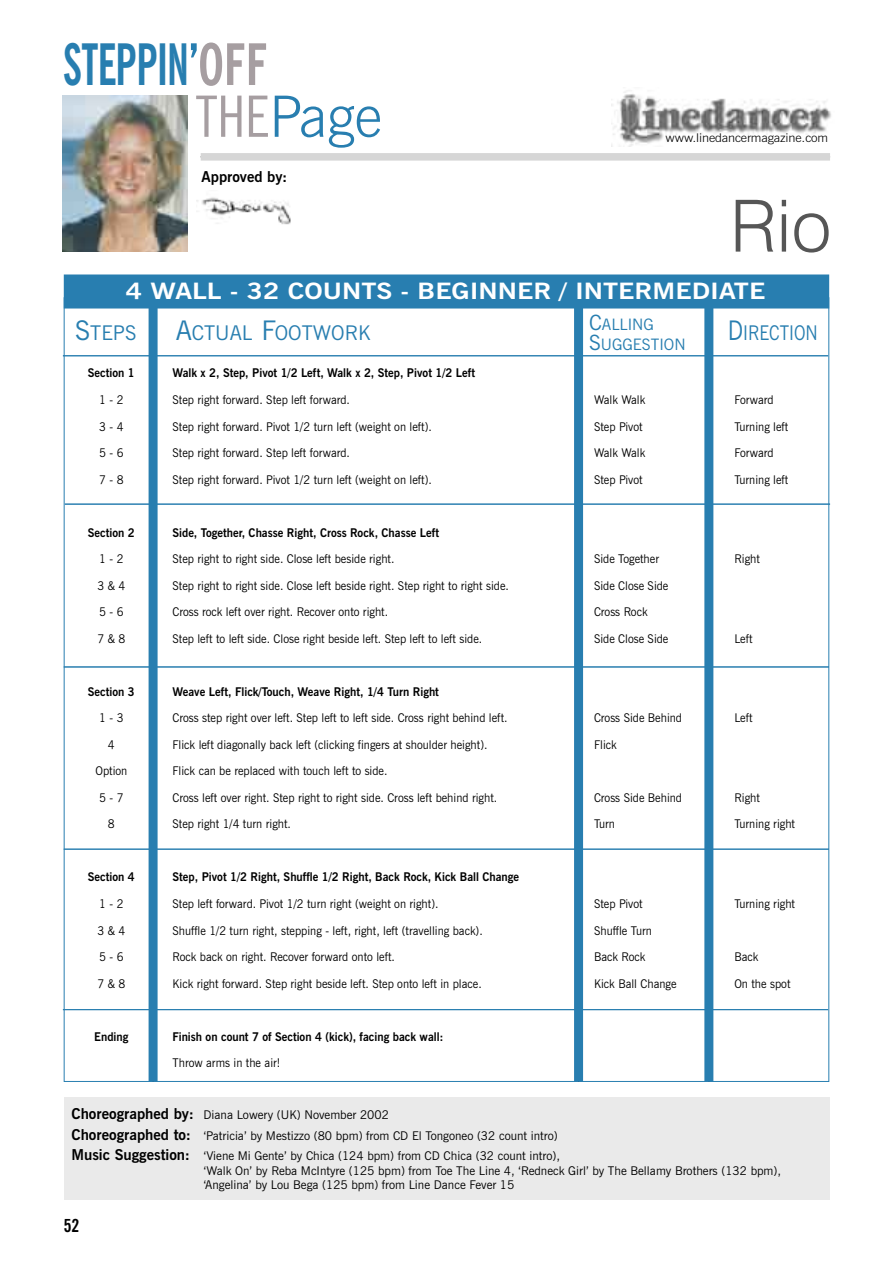
<style>
.page{position:relative;width:893px;height:1263px;background:#fff}
.page>*{position:absolute;margin:0;border:0;box-sizing:border-box;transform-origin:0 0}
.t1{font:300 72px "Swiss 721 BT";color:#565656}
.t2{font:700 condensed 57px/51.8px "News Gothic BT";letter-spacing:-.02em;color:#287eb0;scale:.76 1}
.t3{font:700 22.5px "News Gothic BT";color:#fff;scale:1.2 1}
.t4{font:20.25px "News Gothic BT";color:#287eb0}
.t5{font:20.25px "News Gothic BT";color:#287eb0;scale:.85 1}
.t6{font:700 condensed 18px "News Gothic BT";color:#000}
.t7{font:15.75px/19.5px "News Gothic BT";color:#287eb0}
.t8{font:700 15px "News Gothic BT";color:#000}
.t9{font:12px "News Gothic BT";color:#000;scale:.95 1}
.t10{font:12px/20.5px "News Gothic BT";color:#000}
.t11{font:700 12px "News Gothic BT";color:#000;scale:.95 1}
.t12{font:300 12px "News Gothic BT";letter-spacing:-.01em;color:#000;scale:1.08 1}
.s1{color:#a69ea1}
.s2{font-weight:400;color:#a69ea1}
.s3{font-weight:300;font-stretch:normal}
.s4{font-size:21px}
.s5{font-size:27px}
.s6{font-weight:700;font-size:15px}
</style>
<div class="page">
<div style="left:149px;top:288px;width:9px;height:794px;background:#287eb0"></div>
<div style="left:574px;top:297px;width:9px;height:785px;background:#287eb0"></div>
<div style="left:704px;top:291px;width:9px;height:791px;background:#287eb0"></div>
<div style="left:65px;top:275px;width:763px;height:33px;background:#287eb0"></div>
<div style="left:64px;top:274px;width:765px;height:34px;border:2px solid #287eb0"></div>
<div style="left:64px;top:1097px;width:765px;height:102px;background:#eaeaea"></div>
<div style="left:201px;top:153px;width:629px;height:8px;background:#d6d6d6"></div>
<img style="left:196px;top:197px;width:95px;height:28px">
<img style="left:611px;top:90px;width:220px;height:57px">
<img style="left:63px;top:95px;width:124px;height:157px">
<hr style="left:65px;top:504px;width:765px;height:1px;background:#287eb0">
<hr style="left:64px;top:666px;width:765px;height:1px;background:#287eb0">
<hr style="left:64px;top:849px;width:765px;height:1px;background:#287eb0">
<hr style="left:63px;top:355px;width:765px;height:1px;background:#287eb0">
<hr style="left:63px;top:1009px;width:765px;height:1px;background:#287eb0">
<h2 class="t2" style="left:196px;top:38px;width:247px;text-indent:-133px">STEPPIN’<span class="s1">OFF<br></span><span class="s2">THE</span><span class="s3">Page</span></h2>
<p class="t8" style="left:202px;top:168px;width:87px">Approved by:</p>
<p class="t12" style="left:666px;top:131px;width:152px">www.linedancermagazine.com</p>
<h1 class="t1" style="left:730px;top:182px;width:103px">Rio</h1>
<h3 class="t3" style="left:126px;top:277px;width:534px">4 WALL - 32 COUNTS - BEGINNER / INTERMEDIATE</h3>
<h3 class="t7" style="left:589px;top:315px;width:98px"><span class="s4">C</span>ALLING<br><span class="s4">S</span>UGGESTION</h3>
<h3 class="t4" style="left:75px;top:321px;width:63px"><span class="s5">S</span>TEPS</h3>
<h3 class="t4" style="left:176px;top:321px;width:196px"><span class="s5">A</span>CTUAL <span class="s5">F</span>OOTWORK</h3>
<h3 class="t5" style="left:728px;top:320px;width:107px"><span class="s5">D</span>IRECTION</h3>
<p class="t11" style="left:88px;top:366px;width:51px">Section 1</p>
<p class="t11" style="left:173px;top:366px;width:320px">Walk x 2, Step, Pivot 1/2 Left, Walk x 2, Step, Pivot 1/2 Left</p>
<p class="t9" style="left:99px;top:392px;width:27px">1 - 2</p>
<p class="t9" style="left:173px;top:392px;width:188px">Step right forward. Step left forward.</p>
<p class="t9" style="left:594px;top:392px;width:55px">Walk Walk</p>
<p class="t9" style="left:734px;top:392px;width:43px">Forward</p>
<p class="t9" style="left:99px;top:419px;width:27px">3 - 4</p>
<p class="t9" style="left:173px;top:419px;width:274px">Step right forward. Pivot 1/2 turn left (weight on left).</p>
<p class="t9" style="left:594px;top:419px;width:53px">Step Pivot</p>
<p class="t9" style="left:734px;top:419px;width:58px">Turning left</p>
<p class="t9" style="left:99px;top:445px;width:27px">5 - 6</p>
<p class="t9" style="left:173px;top:445px;width:188px">Step right forward. Step left forward.</p>
<p class="t9" style="left:594px;top:445px;width:55px">Walk Walk</p>
<p class="t9" style="left:734px;top:445px;width:43px">Forward</p>
<p class="t9" style="left:99px;top:472px;width:27px">7 - 8</p>
<p class="t9" style="left:173px;top:472px;width:274px">Step right forward. Pivot 1/2 turn left (weight on left).</p>
<p class="t9" style="left:594px;top:472px;width:53px">Step Pivot</p>
<p class="t9" style="left:734px;top:472px;width:58px">Turning left</p>
<p class="t11" style="left:88px;top:525px;width:51px">Section 2</p>
<p class="t11" style="left:173px;top:525px;width:282px">Side, Together, Chasse Right, Cross Rock, Chasse Left</p>
<p class="t9" style="left:99px;top:552px;width:27px">1 - 2</p>
<p class="t9" style="left:173px;top:552px;width:235px">Step right to right side. Close left beside right.</p>
<p class="t9" style="left:594px;top:552px;width:70px">Side Together</p>
<p class="t9" style="left:734px;top:552px;width:28px">Right</p>
<p class="t9" style="left:97px;top:578px;width:31px">3 &amp; 4</p>
<p class="t9" style="left:173px;top:578px;width:356px">Step right to right side. Close left beside right. Step right to right side.</p>
<p class="t9" style="left:594px;top:578px;width:80px">Side Close Side</p>
<p class="t9" style="left:99px;top:605px;width:27px">5 - 6</p>
<p class="t9" style="left:173px;top:605px;width:229px">Cross rock left over right. Recover onto right.</p>
<p class="t9" style="left:594px;top:605px;width:58px">Cross Rock</p>
<p class="t9" style="left:97px;top:631px;width:31px">7 &amp; 8</p>
<p class="t9" style="left:173px;top:631px;width:328px">Step left to left side. Close right beside left. Step left to left side.</p>
<p class="t9" style="left:594px;top:631px;width:80px">Side Close Side</p>
<p class="t9" style="left:734px;top:631px;width:21px">Left</p>
<p class="t11" style="left:88px;top:684px;width:51px">Section 3</p>
<p class="t11" style="left:173px;top:684px;width:282px">Weave Left, Flick/Touch, Weave Right, 1/4 Turn Right</p>
<p class="t9" style="left:99px;top:711px;width:27px">1 - 3</p>
<p class="t9" style="left:173px;top:711px;width:354px">Cross step right over left. Step left to left side. Cross right behind left.</p>
<p class="t9" style="left:594px;top:711px;width:94px">Cross Side Behind</p>
<p class="t9" style="left:734px;top:711px;width:21px">Left</p>
<p class="t9" style="left:108px;top:737px;width:9px">4</p>
<p class="t9" style="left:173px;top:737px;width:333px">Flick left diagonally back left (clicking fingers at shoulder height).</p>
<p class="t9" style="left:594px;top:737px;width:25px">Flick</p>
<p class="t9" style="left:95px;top:764px;width:35px">Option</p>
<p class="t9" style="left:173px;top:764px;width:228px">Flick can be replaced with touch left to side.</p>
<p class="t9" style="left:99px;top:790px;width:27px">5 - 7</p>
<p class="t9" style="left:173px;top:790px;width:343px">Cross left over right. Step right to right side. Cross left behind right.</p>
<p class="t9" style="left:594px;top:790px;width:94px">Cross Side Behind</p>
<p class="t9" style="left:734px;top:790px;width:28px">Right</p>
<p class="t9" style="left:108px;top:817px;width:9px">8</p>
<p class="t9" style="left:173px;top:817px;width:126px">Step right 1/4 turn right.</p>
<p class="t9" style="left:594px;top:817px;width:24px">Turn</p>
<p class="t9" style="left:734px;top:817px;width:65px">Turning right</p>
<p class="t11" style="left:88px;top:870px;width:51px">Section 4</p>
<p class="t11" style="left:173px;top:870px;width:366px">Step, Pivot 1/2 Right, Shuffle 1/2 Right, Back Rock, Kick Ball Change</p>
<p class="t9" style="left:99px;top:896px;width:27px">1 - 2</p>
<p class="t9" style="left:173px;top:896px;width:281px">Step left forward. Pivot 1/2 turn right (weight on right).</p>
<p class="t9" style="left:594px;top:896px;width:53px">Step Pivot</p>
<p class="t9" style="left:734px;top:896px;width:65px">Turning right</p>
<p class="t9" style="left:97px;top:923px;width:31px">3 &amp; 4</p>
<p class="t9" style="left:173px;top:923px;width:328px">Shuffle 1/2 turn right, stepping - left, right, left (travelling back).</p>
<p class="t9" style="left:594px;top:923px;width:62px">Shuffle Turn</p>
<p class="t9" style="left:99px;top:949px;width:27px">5 - 6</p>
<p class="t9" style="left:173px;top:949px;width:236px">Rock back on right. Recover forward onto left.</p>
<p class="t9" style="left:594px;top:949px;width:56px">Back Rock</p>
<p class="t9" style="left:734px;top:949px;width:27px">Back</p>
<p class="t9" style="left:97px;top:976px;width:31px">7 &amp; 8</p>
<p class="t9" style="left:173px;top:976px;width:327px">Kick right forward. Step right beside left. Step onto left in place.</p>
<p class="t9" style="left:594px;top:976px;width:88px">Kick Ball Change</p>
<p class="t9" style="left:734px;top:976px;width:61px">On the spot</p>
<p class="t11" style="left:94px;top:1029px;width:38px">Ending</p>
<p class="t11" style="left:173px;top:1029px;width:287px">Finish on count 7 of Section 4 (kick), facing back wall:</p>
<p class="t9" style="left:173px;top:1055px;width:115px">Throw arms in the air!</p>
<p class="t10" style="left:71px;top:1104px;width:490px"><span class="s6">Choreographed by:</span> Diana Lowery (UK) November 2002<br><span class="s6">Choreographed to:</span> ‘Patricia’ by Mestizzo (80 bpm) from CD El Tongoneo (32 count intro)<br><span class="s6">Music Suggestion:</span> ‘Viene Mi Gente’ by Chica (124 bpm) from CD Chica (32 count intro),</p>
<p class="t10" style="left:203px;top:1163px;width:579px;line-height:14.5px">‘Walk On’ by Reba McIntyre (125 bpm) from Toe The Line 4, ‘Redneck Girl’ by The Bellamy Brothers (132 bpm), ‘Angelina’ by Lou Bega (125 bpm) from Line Dance Fever 15</p>
<h3 class="t6" style="left:64px;top:1215px;width:17px">52</h3>
</div>
